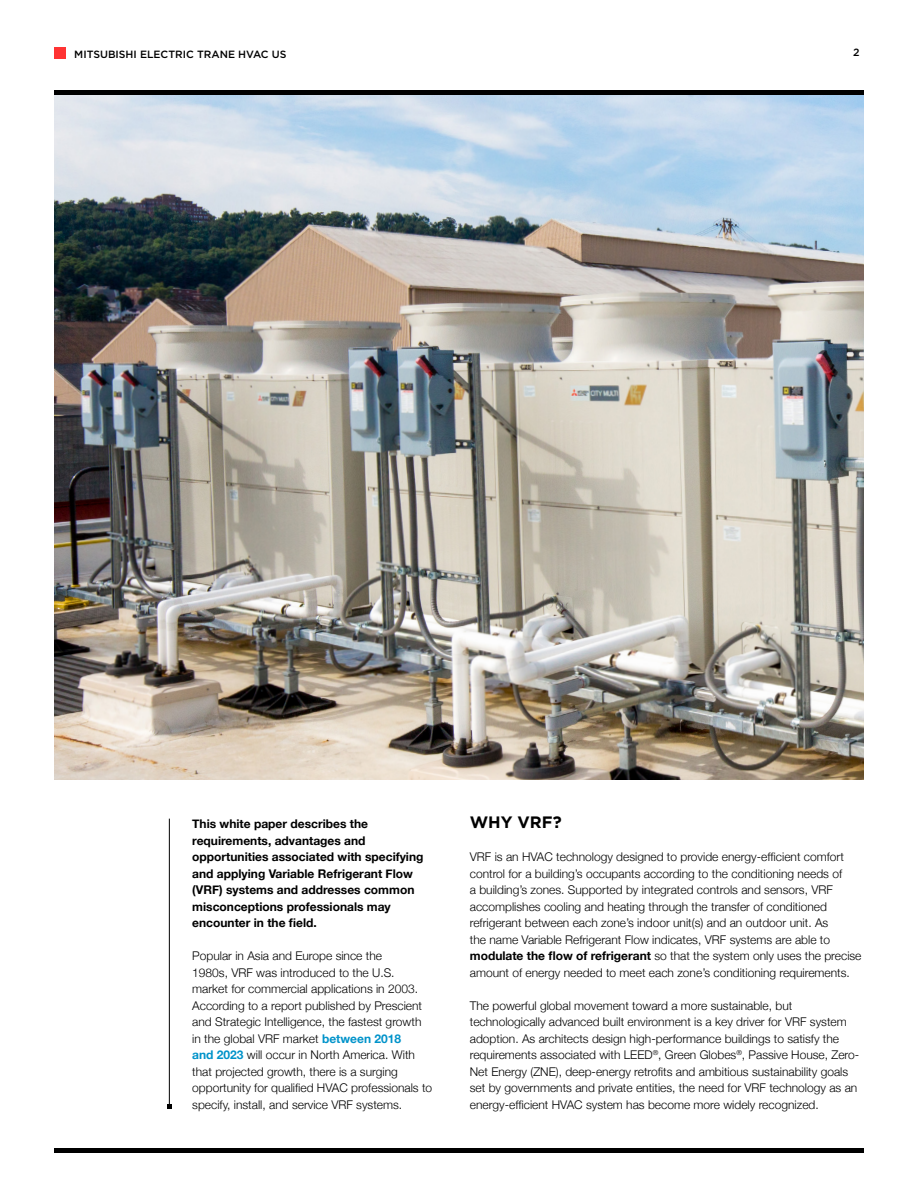
<style>
.page{position:relative;width:918px;height:1188px;background:#fff}
.page>*{position:absolute;margin:0;border:0;box-sizing:border-box;transform-origin:0 0}
.t1{font:700 16.5px "Gotham HTF";color:#000}
.t2{font:300 12px/16.5px "Helvetica Neue";color:#000}
.t3{font:700 12px/16.5px "Helvetica Neue";color:#000}
.t4{font:500 10.5px "Gotham HTF";color:#000}
.s1{font-weight:700;color:#0093ca}
.s2{font-weight:700}
</style>
<div class="page">
<div style="left:54px;top:47px;width:11px;height:11px;background:#f33"></div>
<div style="left:54px;top:1148px;width:810px;height:5px;background:#000"></div>
<div style="left:54px;top:90px;width:810px;height:5px;background:#000"></div>
<img style="left:54px;top:95px;width:810px;height:685px">
<hr style="left:169px;top:819px;width:1px;height:286px;background:#000">
<svg style="left:167px;top:1105px;width:4px;height:4px"></svg>
<p class="t4" style="left:74px;top:48px;width:214px">MITSUBISHI ELECTRIC TRANE HVAC US</p>
<p class="t4" style="left:853px;top:46px;width:8px">2</p>
<p class="t3" style="left:192px;top:815px;width:233px">This white paper describes the requirements, advantages and opportunities associated with specifying and applying Variable Refrigerant Flow (VRF) systems and addresses common misconceptions professionals may encounter in the field.</p>
<p class="t2" style="left:192px;top:947px;width:242px">Popular in Asia and Europe since the<br>1980s, VRF was introduced to the U.S. market for commercial applications in 2003.<br>According to a report published by Prescient and Strategic Intelligence, the fastest growth in the global VRF market <span class="s1">between 2018<br>and 2023</span> will occur in North America. With that projected growth, there is a surging opportunity for qualified HVAC professionals to specify, install, and service VRF systems.</p>
<h1 class="t1" style="left:470px;top:813px;width:94px">WHY VRF?</h1>
<p class="t2" style="left:470px;top:848px;width:393px">VRF is an HVAC technology designed to provide energy-efficient comfort control for a building’s occupants according to the conditioning needs of<br>a building’s zones. Supported by integrated controls and sensors, VRF accomplishes cooling and heating through the transfer of conditioned refrigerant between each zone’s indoor unit(s) and an outdoor unit. As<br>the name Variable Refrigerant Flow indicates, VRF systems are able to <span class="s2">modulate the flow of refrigerant</span> so that the system only uses the precise amount of energy needed to meet each zone’s conditioning requirements.</p>
<p class="t2" style="left:470px;top:997px;width:391px">The powerful global movement toward a more sustainable, but technologically advanced built environment is a key driver for VRF system adoption. As architects design high-performance buildings to satisfy the requirements associated with LEED<sup>®</sup>, Green Globes<sup>®</sup>, Passive House, Zero-Net Energy (ZNE), deep-energy retrofits and ambitious sustainability goals set by governments and private entities, the need for VRF technology as an energy-efficient HVAC system has become more widely recognized.</p>
</div>
